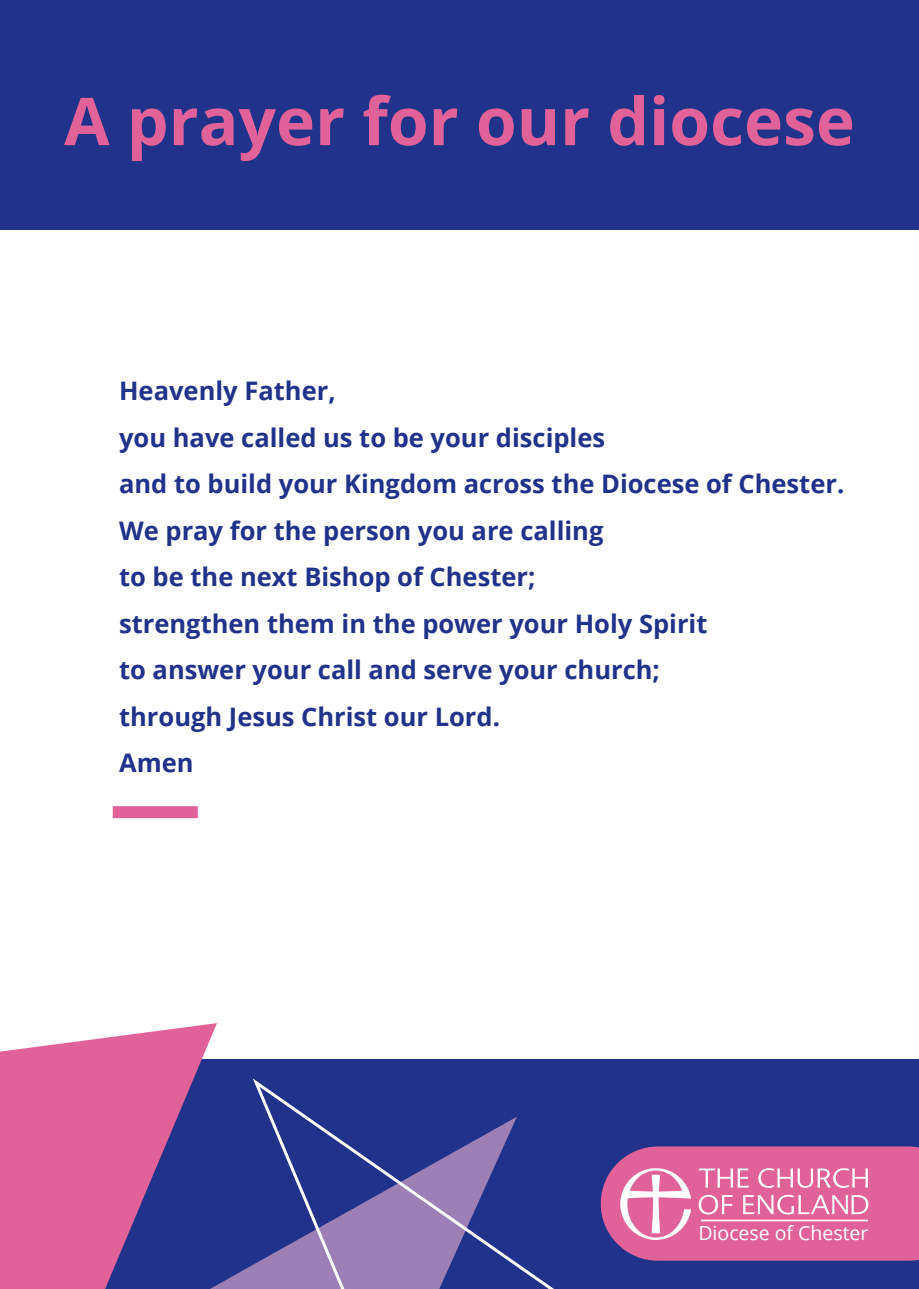
<style>
.page{position:relative;width:919px;height:1289px;background:#fff}
.page>*{position:absolute;margin:0;border:0;box-sizing:border-box;transform-origin:0 0}
.t1{font:700 66px "Open Sans";color:#e06298}
.t2{font:700 25.5px "Open Sans";color:#203289}
.t3{font:19.5px "Open Sans";color:#fff}
</style>
<div class="page">
<div style="left:0;top:1059px;width:918px;height:229px;background:#203289"></div>
<div style="left:0;top:0;width:918px;height:230px;background:#203289"></div>
<svg style="left:734px;top:1146px;width:184px;height:114px;background:#e16d9f"></svg>
<svg style="left:217px;top:1267px;width:32px;height:21px"></svg>
<svg style="left:249px;top:1078px;width:485px;height:210px"></svg>
<div style="left:113px;top:806px;width:85px;height:12px;background:#e06298"></div>
<svg style="left:0;top:1023px;width:217px;height:265px;fill:#e06298"></svg>
<p class="t1" style="left:64px;top:75px;width:792px">A prayer for our diocese</p>
<p class="t2" style="left:119px;top:373px;width:218px">Heavenly Father,</p>
<p class="t2" style="left:119px;top:419px;width:487px">you have called us to be your disciples</p>
<p class="t2" style="left:119px;top:466px;width:726px">and to build your Kingdom across the Diocese of Chester.</p>
<p class="t2" style="left:119px;top:512px;width:485px">We pray for the person you are calling</p>
<p class="t2" style="left:119px;top:559px;width:418px">to be the next Bishop of Chester;</p>
<p class="t2" style="left:119px;top:605px;width:589px">strengthen them in the power your Holy Spirit</p>
<p class="t2" style="left:119px;top:652px;width:542px">to answer your call and serve your church;</p>
<p class="t2" style="left:119px;top:698px;width:382px">through Jesus Christ our Lord.</p>
<p class="t2" style="left:119px;top:745px;width:76px">Amen</p>
<p class="t3" style="left:698px;top:1219px;width:171px">Diocese of Chester</p>
</div>
